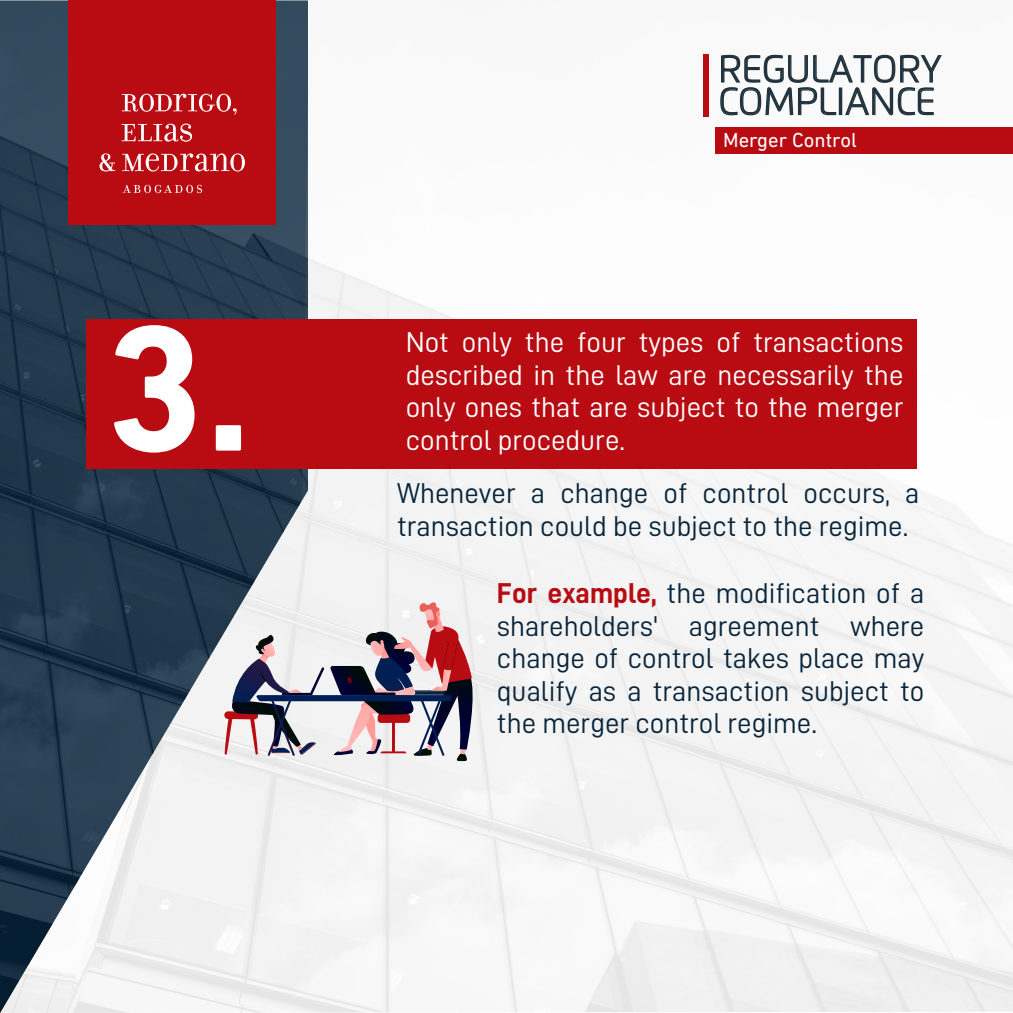
<style>
.page{position:relative;width:1013px;height:1013px;background:#fff}
.page>*{position:absolute;margin:0;border:0;box-sizing:border-box;transform-origin:0 0}
.t1{font:700 181.5px "DIN Next LT Pro";color:#fff}
.t2{font:300 37.5px/32.5px "Flexo W01";color:#21333f}
.t3{font:28.75px/32.5px "D DIN";color:#07253c}
.t4{font:28.75px/32.5px "D DIN";color:#fff;text-align:justify}
.t5{font:20.62px "DIN Next LT Pro";color:#fff}
.s1{font-family:"D DIN Bold";color:#b80c12}
</style>
<div class="page">
<img style="left:0;top:0;width:1012px;height:1012px">
<div style="left:715px;top:127px;width:297px;height:26px;background:#b80c12"></div>
<div style="left:68px;top:0;width:208px;height:224px;background:#b80c12"></div>
<svg style="left:122px;top:94px;width:115px;height:21px"></svg>
<svg style="left:121px;top:123px;width:71px;height:19px"></svg>
<svg style="left:99px;top:153px;width:16px;height:18px"></svg>
<svg style="left:122px;top:153px;width:123px;height:18px"></svg>
<svg style="left:122px;top:185px;width:80px;height:8px"></svg>
<div style="left:703px;top:54px;width:5px;height:62px;background:#b80c12"></div>
<div style="left:87px;top:319px;width:829px;height:150px;background:#b80c12"></div>
<svg style="left:224px;top:602px;width:254px;height:159px"></svg>
<svg style="left:719px;top:49px;width:223px;height:67px"></svg>
<h1 class="t1" style="left:104px;top:283px;width:149px">3.</h1>
<h1 class="t1" style="left:104px;top:283px;width:102px">1</h1>
<h2 class="t2" style="left:718px;top:52px;width:225px">REGULATORY<br>COMPLIANCE</h2>
<p class="t5" style="left:723px;top:128px;width:135px">Merger Control</p>
<p class="t4" style="left:405px;top:326px;width:499px">Not only the four types of transactions described in the law are necessarily the only ones that are subject to the merger</p>
<p class="t4" style="left:405px;top:423px;width:221px">control procedure.</p>
<p class="t3" style="left:397px;top:477px;width:524px">Whenever a change of control occurs, a transaction could be subject to the regime.</p>
<p class="t3" style="left:497px;top:576px;width:429px;text-align:justify"><span class="s1">For example,</span> the modification of a shareholders' agreement where change of control takes place may qualify as a transaction subject to the merger control regime.</p>
</div>
